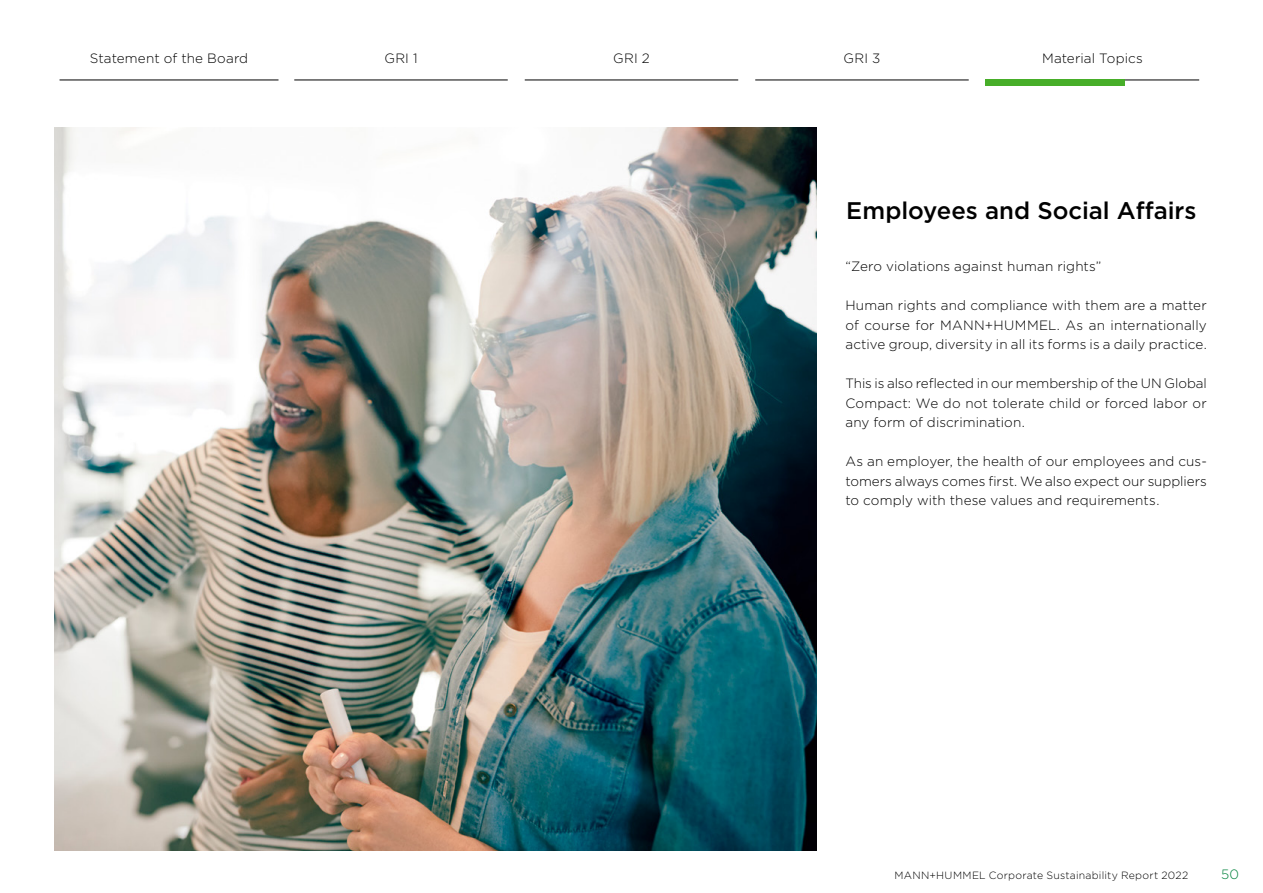
<style>
.page{position:relative;width:1263px;height:893px;background:#fff}
.page>*{position:absolute;margin:0;border:0;box-sizing:border-box;transform-origin:0 0}
.t1{font:500 24px "Gotham";color:#000}
.t2{font:300 13.5px/19.5px "Gotham";letter-spacing:.01em;color:#000;text-align:justify}
.t3{font:300 13.5px "Gotham";color:#01823c}
.t4{font:300 10.5px "Gotham";letter-spacing:.025em;color:#000}
</style>
<div class="page">
<hr style="left:60px;top:80px;width:218px;height:1px;background:#000">
<hr style="left:294px;top:80px;width:214px;height:1px;background:#000">
<hr style="left:525px;top:80px;width:213px;height:1px;background:#000">
<hr style="left:755px;top:80px;width:214px;height:1px;background:#000">
<hr style="left:986px;top:80px;width:213px;height:1px;background:#000">
<img style="left:54px;top:128px;width:762px;height:722px">
<div style="left:986px;top:80px;width:139px;height:6px;background:#47ae29"></div>
<p class="t2" style="left:90px;top:48px;width:160px">Statement of the Board</p>
<p class="t2" style="left:384px;top:48px;width:35px">GRI 1</p>
<p class="t2" style="left:613px;top:48px;width:38px">GRI 2</p>
<p class="t2" style="left:843px;top:48px;width:38px">GRI 3</p>
<p class="t2" style="left:1042px;top:48px;width:102px">Material Topics</p>
<h1 class="t1" style="left:846px;top:195px;width:352px">Employees and Social Affairs</h1>
<p class="t2" style="left:845px;top:257px;width:258px">“Zero violations against human rights”</p>
<p class="t2" style="left:845px;top:296px;width:363px">Human rights and compliance with them are a matter of course for MANN+HUMMEL. As an internationally active group, diversity in all its forms is a daily practice.</p>
<p class="t2" style="left:845px;top:374px;width:363px">This is also reflected in our membership of the UN Global Compact: We do not tolerate child or forced labor or any form of discrimination.</p>
<p class="t2" style="left:845px;top:452px;width:363px">As an employer, the health of our employees and cus&shy;tomers always comes first. We also expect our suppliers to comply with these values and requirements.</p>
<p class="t4" style="left:894px;top:869px;width:295px">MANN+HUMMEL Corporate Sustainability Report 2022</p>
<p class="t3" style="left:1221px;top:866px;width:20px">50</p>
</div>
